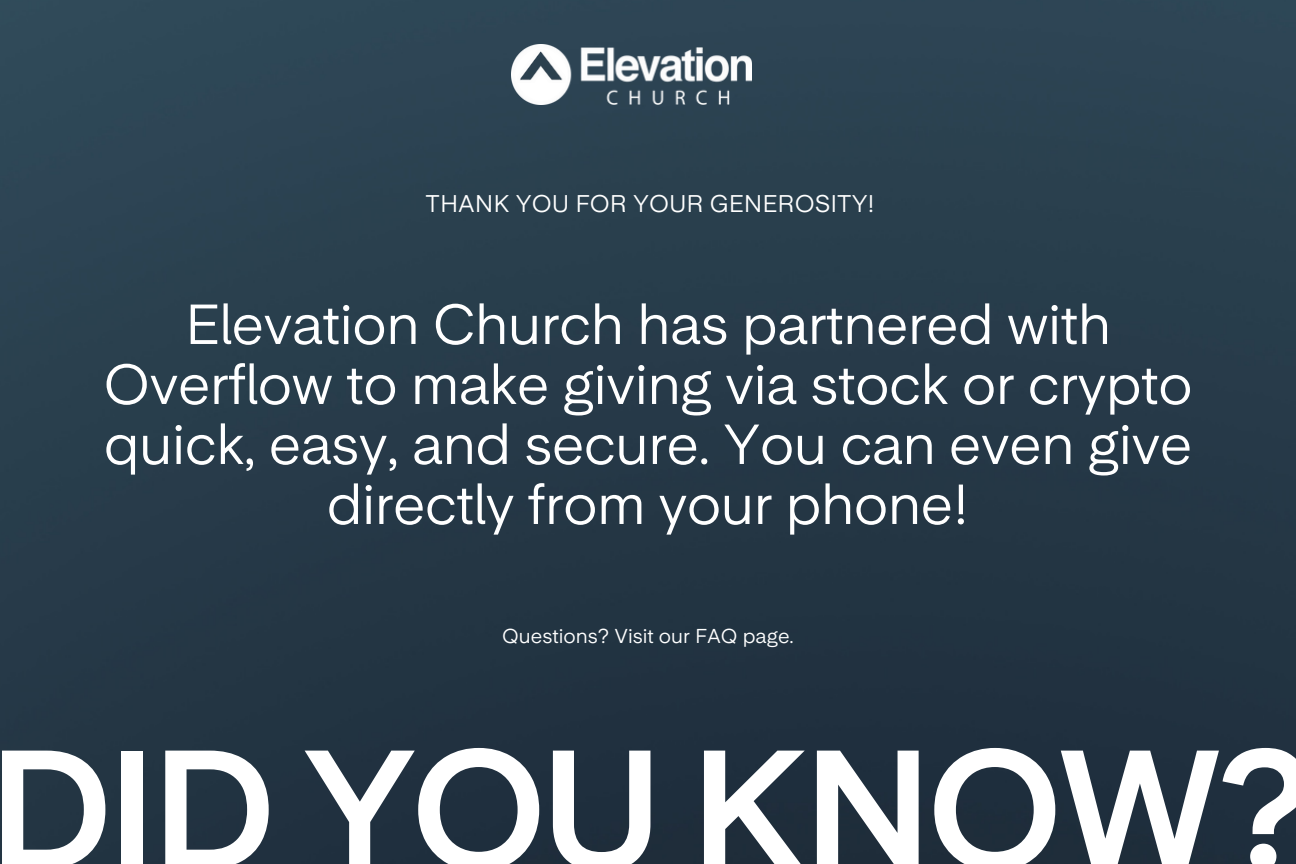
<style>
.page{position:relative;width:1296px;height:864px;background:#fff}
.page>*{position:absolute;margin:0;border:0;box-sizing:border-box;transform-origin:0 0}
.t1{font:167.2px "Universal Sans 750";letter-spacing:-.045em;color:#fff}
.t2{font:56px/60px "Universal Sans 450";letter-spacing:-.01em;color:#fff;text-align:center}
.t3{font:24px "Universal Sans 450";color:#fff}
.t4{font:20px "Universal Sans 450";color:#fff}
</style>
<div class="page">
<img style="left:0;top:0;width:1296px;height:864px">
<img style="left:511px;top:45px;width:240px;height:60px">
<p class="t3" style="left:426px;top:189px;width:451px">THANK YOU FOR YOUR GENEROSITY!</p>
<p class="t2" style="left:103px;top:294px;width:1091px">Elevation Church has partnered with Overflow to make giving via stock or crypto quick, easy, and secure. You can even give directly from your phone!</p>
<p class="t4" style="left:502px;top:624px;width:293px">Questions? Visit our FAQ page.</p>
<p class="t1" style="left:-13px;top:710px;width:1328px">DID YOU KNOW?</p>
</div>
